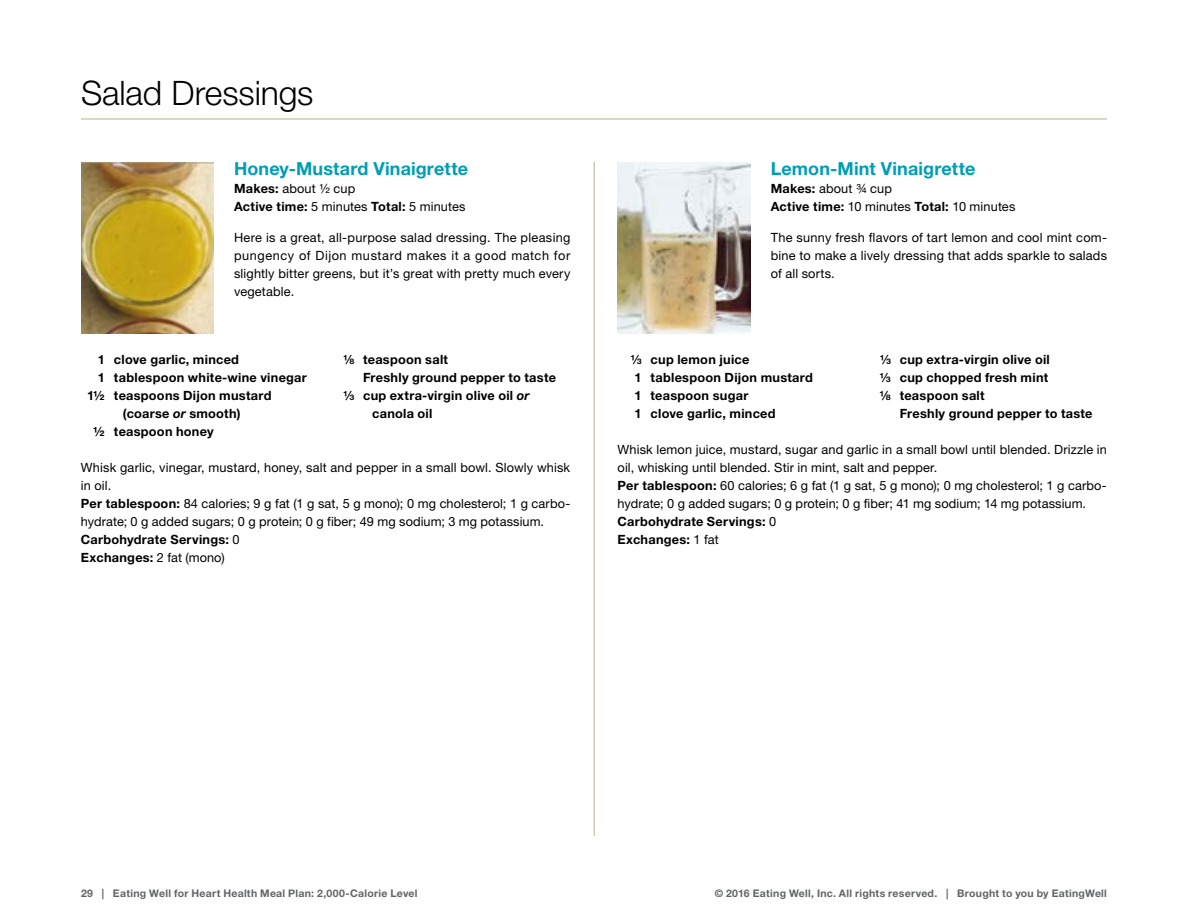
<style>
.page{position:relative;width:1188px;height:918px;background:#fff}
.page>*{position:absolute;margin:0;border:0;box-sizing:border-box;transform-origin:0 0}
.t1{font:300 33.75px "Helvetica Neue LT Std";letter-spacing:-.005em;color:#000}
.t2{font:700 18px "Helvetica Neue LT Std";letter-spacing:.005em;color:#009eb3}
.t3{font:12.75px/18px "Helvetica Neue LT Std";letter-spacing:.01em;color:#000}
.t4{font:700 12.75px/18px "Helvetica Neue LT Std";letter-spacing:.02em;color:#000}
.t5{font:700 10.5px "Helvetica Neue LT Std";letter-spacing:.025em;color:#636466}
.s1{font-weight:700}
.s2{font-style:italic}
.s3{font-family:"Helvetica LT Std Fractions Bd";font-weight:400}
</style>
<div class="page">
<hr style="left:81px;top:119px;width:1026px;height:1px;background:#bdae90">
<img style="left:81px;top:162px;width:133px;height:172px">
<hr style="left:594px;top:162px;width:1px;height:674px;background:#bdae90">
<img style="left:618px;top:162px;width:132px;height:172px">
<h1 class="t1" style="left:81px;top:72px;width:234px">Salad Dressings</h1>
<h2 class="t2" style="left:234px;top:157px;width:235px">Honey-Mustard Vinaigrette</h2>
<p class="t3" style="left:234px;top:179px;width:233px"><span class="s1">Makes:</span> about 1/2 cup<br><span class="s1">Active time:</span> 5 minutes <span class="s1">Total:</span> 5 minutes</p>
<p class="t3" style="left:234px;top:229px;width:338px;text-align:justify">Here is a great, all-purpose salad dressing. The pleasing pungency of Dijon mustard makes it a good match for slightly bitter greens, but it’s great with pretty much every vegetable.</p>
<p class="t4" style="left:98px;top:350px;width:143px">1 clove garlic, minced</p>
<p class="t4" style="left:98px;top:368px;width:211px">1 tablespoon white-wine vinegar</p>
<p class="t4" style="left:87px;top:386px;width:186px">11/2 teaspoons Dijon mustard</p>
<p class="t4" style="left:123px;top:404px;width:119px">(coarse <span class="s2">or</span> smooth)</p>
<p class="t4" style="left:94px;top:422px;width:122px">1/2 teaspoon honey</p>
<p class="t4" style="left:343px;top:350px;width:106px"><span class="s3">1/8</span> teaspoon salt</p>
<p class="t4" style="left:363px;top:368px;width:194px">Freshly ground pepper to taste</p>
<p class="t4" style="left:343px;top:386px;width:188px"><span class="s3">1/3</span> cup extra-virgin olive oil <span class="s2">or</span></p>
<p class="t4" style="left:372px;top:404px;width:62px">canola oil</p>
<p class="t3" style="left:81px;top:458px;width:491px">Whisk garlic, vinegar, mustard, honey, salt and pepper in a small bowl. Slowly whisk in oil.<br><span class="s1">Per tablespoon:</span> 84 calories; 9 g fat (1 g sat, 5 g mono); 0 mg cholesterol; 1 g carbo&shy;hydrate; 0 g added sugars; 0 g protein; 0 g fiber; 49 mg sodium; 3 mg potassium.<br><span class="s1">Carbohydrate Servings:</span> 0<br><span class="s1">Exchanges:</span> 2 fat (mono)</p>
<h2 class="t2" style="left:771px;top:157px;width:206px">Lemon-Mint Vinaigrette</h2>
<p class="t3" style="left:771px;top:179px;width:246px"><span class="s1">Makes:</span> about 3/4 cup<br><span class="s1">Active time:</span> 10 minutes <span class="s1">Total:</span> 10 minutes</p>
<p class="t3" style="left:771px;top:229px;width:338px;text-align:justify">The sunny fresh flavors of tart lemon and cool mint com&shy;bine to make a lively dressing that adds sparkle to salads of all sorts.</p>
<p class="t4" style="left:635px;top:350px;width:180px;text-indent:-4px"><span class="s3">1/3</span> cup lemon juice<br>1 tablespoon Dijon mustard<br>1 teaspoon sugar<br>1 clove garlic, minced</p>
<p class="t4" style="left:880px;top:350px;width:172px"><span class="s3">1/3</span> cup extra-virgin olive oil<br><span class="s3">1/3</span> cup chopped fresh mint<br><span class="s3">1/8</span> teaspoon salt</p>
<p class="t4" style="left:900px;top:404px;width:194px">Freshly ground pepper to taste</p>
<p class="t3" style="left:618px;top:440px;width:491px">Whisk lemon juice, mustard, sugar and garlic in a small bowl until blended. Drizzle in oil, whisking until blended. Stir in mint, salt and pepper.<br><span class="s1">Per tablespoon:</span> 60 calories; 6 g fat (1 g sat, 5 g mono); 0 mg cholesterol; 1 g carbo&shy;hydrate; 0 g added sugars; 0 g protein; 0 g fiber; 41 mg sodium; 14 mg potassium.<br><span class="s1">Carbohydrate Servings:</span> 0<br><span class="s1">Exchanges:</span> 1 fat</p>
<p class="t5" style="left:81px;top:886px;width:338px">29 | Eating Well for Heart Health Meal Plan: 2,000-Calorie Level</p>
<p class="t5" style="left:715px;top:886px;width:394px">© 2016 Eating Well, Inc. All rights reserved. | Brought to you by EatingWell</p>
</div>
